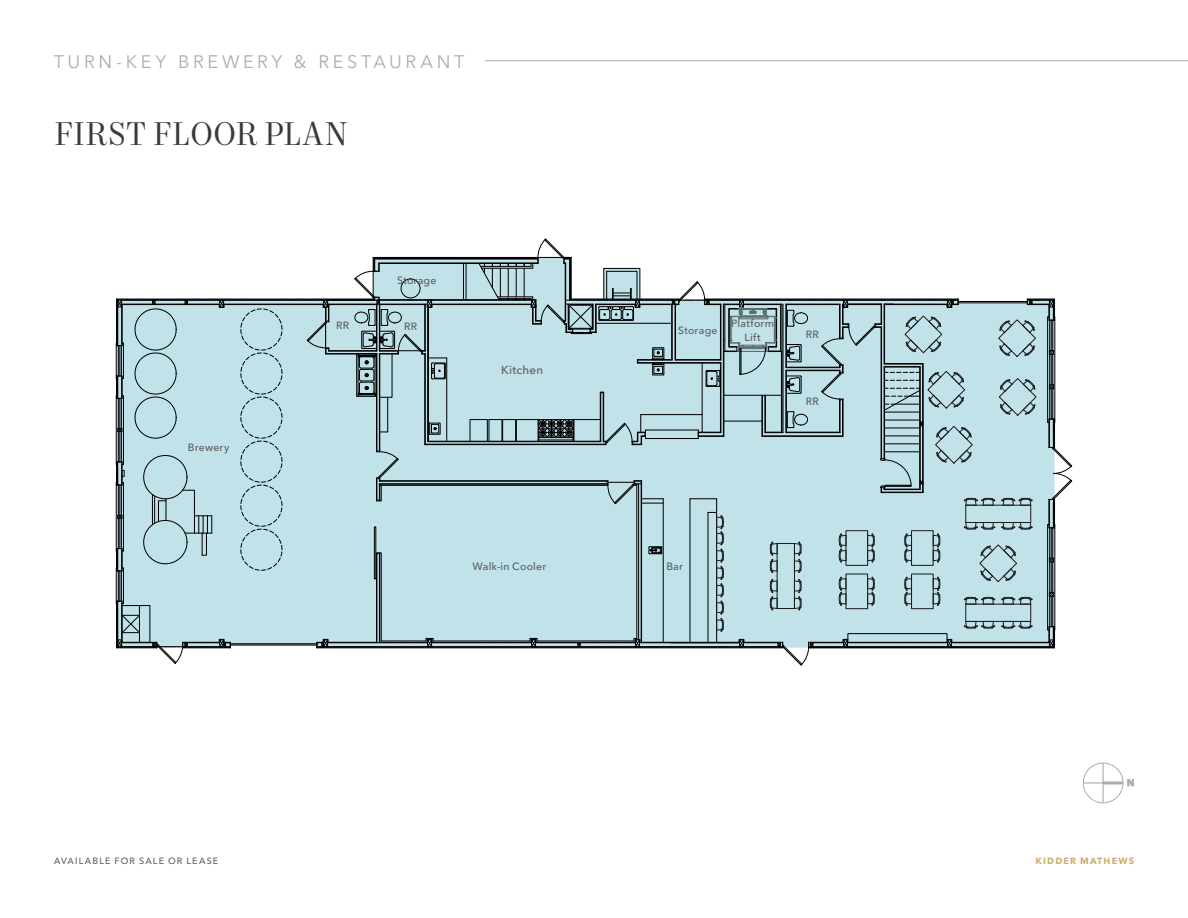
<style>
.page{position:relative;width:1188px;height:918px;background:#fff}
.page>*{position:absolute;margin:0;border:0;box-sizing:border-box;transform-origin:0 0}
.t1{font:33px "Mort Modern 08";letter-spacing:.005em;color:#383b3d}
.t2{font:18px "Avenir Next LT Pro";letter-spacing:.2em;color:#afabac}
.t3{font:500 11.7px "Avenir Next LT Pro";letter-spacing:.02em;color:#5f5d5e}
.t4{font:500 10.5px/13.5px "Avenir Next LT Pro";letter-spacing:.02em;color:#5f5d5e;text-align:center}
.t5{font:800 10.35px "Avenir Next LT Pro";color:#afabac}
.t6{font:500 9px "Avenir Next LT Pro";letter-spacing:.13em;color:#5f5d5e}
.t7{font:700 9px "Avenir Next LT Pro";letter-spacing:.13em;color:#cbae6c}
</style>
<div class="page">
<svg style="left:116px;top:239px;width:956px;height:426px"></svg>
<svg style="left:117px;top:257px;width:938px;height:391px;background:#b6d1d7"></svg>
<div style="left:1083px;top:763px;width:40px;height:40px;border:1px solid #afabac;border-radius:50%"></div>
<hr style="left:1103px;top:781px;width:20px;height:3px;background:#afabac">
<hr style="left:1103px;top:763px;width:1px;height:40px;background:#afabac">
<hr style="left:1083px;top:782px;width:20px;height:2px;background:#afabac">
<hr style="left:485px;top:61px;width:703px;height:1px;background:#afabac">
<h2 class="t2" style="left:54px;top:51px;width:412px">TURN-KEY BREWERY &amp; RESTAURANT</h2>
<h1 class="t1" style="left:54px;top:114px;width:296px">FIRST FLOOR PLAN</h1>
<p class="t4" style="left:188px;top:441px;width:43px">Brewery</p>
<p class="t4" style="left:397px;top:274px;width:41px">Storage</p>
<p class="t4" style="left:336px;top:319px;width:15px">RR</p>
<p class="t4" style="left:404px;top:319px;width:15px">RR</p>
<p class="t3" style="left:501px;top:363px;width:44px">Kitchen</p>
<p class="t4" style="left:472px;top:560px;width:75px">Walk-in Cooler</p>
<p class="t4" style="left:678px;top:324px;width:41px">Storage</p>
<p class="t4" style="left:731px;top:317px;width:44px">Platform<br>Lift</p>
<p class="t4" style="left:806px;top:327px;width:15px">RR</p>
<p class="t4" style="left:806px;top:395px;width:15px">RR</p>
<p class="t4" style="left:666px;top:560px;width:18px">Bar</p>
<p class="t5" style="left:1135px;top:789px;width:10px;rotate:-180deg">N</p>
<p class="t6" style="left:54px;top:855px;width:166px">AVAILABLE FOR SALE OR LEASE</p>
<p class="t7" style="left:1036px;top:855px;width:100px">KIDDER MATHEWS</p>
</div>
